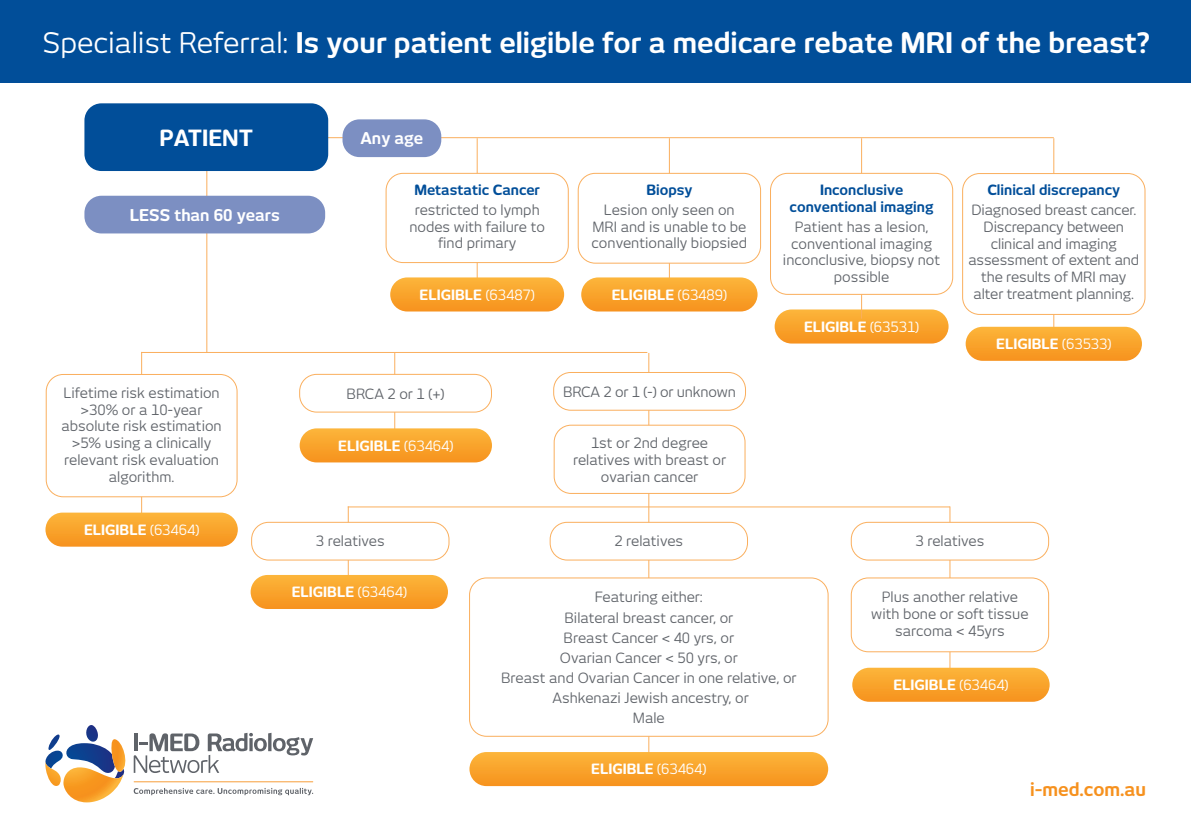
<style>
.page{position:relative;width:1191px;height:840px;background:#fff}
.page>*{position:absolute;margin:0;border:0;box-sizing:border-box;transform-origin:0 0}
.t1{font:700 28px "New June";color:#fff}
.t2{font:700 22px "New June";color:#fff}
.t3{font:700 18px "New June";color:#f6911e}
.t4{font:700 16px "New June";color:#fff}
.t5{font:14px/16.8px "New June";color:#5f6369;text-align:center}
.t6{font:700 14px "New June";color:#fff}
.t7{font:700 14px/16.8px "New June";color:#014e99;text-align:center}
.s1{font-weight:400}
</style>
<div class="page">
<hr style="left:206px;top:138px;width:1px;height:215px;background:#faaf5e">
<hr style="left:141px;top:352px;width:1px;height:169px;background:#faaf5e">
<div style="left:0;top:0;width:1191px;height:82px;background:#014e99"></div>
<div style="left:84px;top:196px;width:241px;height:37px;background:#7c8fc2;border-radius:17px"></div>
<div style="left:774px;top:309px;width:174px;height:34px;background:linear-gradient(to bottom,#fcb63d,#f6941e);border-radius:17px"></div>
<hr style="left:477px;top:138px;width:1px;height:166px;background:#faaf5e">
<hr style="left:669px;top:138px;width:1px;height:166px;background:#faaf5e">
<hr style="left:861px;top:138px;width:1px;height:180px;background:#faaf5e">
<hr style="left:1053px;top:138px;width:1px;height:208px;background:#faaf5e">
<hr style="left:348px;top:506px;width:1px;height:76px;background:#faaf5e">
<hr style="left:949px;top:506px;width:1px;height:163px;background:#faaf5e">
<hr style="left:648px;top:353px;width:1px;height:406px;background:#faaf5e">
<hr style="left:394px;top:353px;width:1px;height:93px;background:#faaf5e">
<hr style="left:141px;top:352px;width:506px;height:1px;background:#faaf5e">
<hr style="left:313px;top:137px;width:740px;height:1px;background:#faaf5e">
<hr style="left:348px;top:506px;width:602px;height:1px;background:#faaf5e">
<div style="left:386px;top:173px;width:182px;height:89px;background:#fff;border-radius:17px"></div>
<div style="left:385px;top:173px;width:184px;height:90px;border:1px solid #faaf5e;border-radius:17px"></div>
<div style="left:770px;top:173px;width:182px;height:121px;background:#fff;border-radius:17px"></div>
<div style="left:770px;top:173px;width:183px;height:122px;border:1px solid #faaf5e;border-radius:17px"></div>
<div style="left:84px;top:103px;width:244px;height:68px;background:#014e99;border-radius:17px"></div>
<div style="left:251px;top:574px;width:197px;height:34px;background:linear-gradient(to bottom,#fcb73e,#f7941e);border-radius:17px"></div>
<div style="left:469px;top:751px;width:359px;height:34px;background:linear-gradient(to bottom,#fcb73d,#f7951e);border-radius:17px"></div>
<div style="left:852px;top:667px;width:197px;height:34px;background:linear-gradient(to bottom,#fcb73d,#f7941e);border-radius:17px"></div>
<div style="left:252px;top:522px;width:197px;height:37px;background:#fff;border-radius:17px"></div>
<div style="left:251px;top:521px;width:198px;height:39px;border:1px solid #faaf5e;border-radius:17px"></div>
<div style="left:550px;top:522px;width:197px;height:37px;background:#fff;border-radius:17px"></div>
<div style="left:549px;top:521px;width:199px;height:39px;border:1px solid #faaf5e;border-radius:17px"></div>
<div style="left:469px;top:577px;width:359px;height:158px;background:#fff;border-radius:17px"></div>
<div style="left:469px;top:577px;width:359px;height:159px;border:1px solid #faaf5e;border-radius:17px"></div>
<div style="left:851px;top:577px;width:197px;height:74px;background:#fff;border-radius:17px"></div>
<div style="left:850px;top:577px;width:199px;height:75px;border:1px solid #faaf5e;border-radius:17px"></div>
<div style="left:851px;top:522px;width:197px;height:37px;background:#fff;border-radius:17px"></div>
<div style="left:850px;top:521px;width:199px;height:39px;border:1px solid #faaf5e;border-radius:17px"></div>
<div style="left:553px;top:372px;width:192px;height:38px;background:#fff;border-radius:17px"></div>
<div style="left:553px;top:372px;width:193px;height:38px;border:1px solid #faaf5e;border-radius:17px"></div>
<div style="left:554px;top:425px;width:191px;height:68px;background:#fff;border-radius:17px"></div>
<div style="left:553px;top:424px;width:192px;height:69px;border:1px solid #faaf5e;border-radius:17px"></div>
<div style="left:46px;top:374px;width:191px;height:122px;background:#fff;border-radius:17px"></div>
<div style="left:46px;top:374px;width:191px;height:123px;border:1px solid #faaf5e;border-radius:17px"></div>
<div style="left:300px;top:428px;width:192px;height:34px;background:linear-gradient(to bottom,#fcb63c,#f6941e);border-radius:17px"></div>
<div style="left:45px;top:512px;width:193px;height:34px;background:linear-gradient(to bottom,#fcb73e,#f6941e);border-radius:17px"></div>
<div style="left:300px;top:374px;width:191px;height:38px;background:#fff;border-radius:17px"></div>
<div style="left:299px;top:373px;width:193px;height:39px;border:1px solid #faaf5e;border-radius:17px"></div>
<div style="left:581px;top:277px;width:176px;height:34px;background:linear-gradient(to bottom,#fcb63c,#f6941e);border-radius:17px"></div>
<div style="left:965px;top:326px;width:177px;height:34px;background:linear-gradient(to bottom,#fcb73f,#f7941e);border-radius:17px"></div>
<div style="left:578px;top:173px;width:182px;height:90px;background:#fff;border-radius:17px"></div>
<div style="left:577px;top:173px;width:184px;height:90px;border:1px solid #faaf5e;border-radius:17px"></div>
<div style="left:962px;top:173px;width:183px;height:141px;background:#fff;border-radius:17px"></div>
<div style="left:962px;top:173px;width:183px;height:142px;border:1px solid #faaf5e;border-radius:17px"></div>
<div style="left:342px;top:119px;width:99px;height:38px;background:#7c8fc2;border-radius:17px"></div>
<div style="left:390px;top:277px;width:174px;height:34px;background:linear-gradient(to bottom,#fcb63d,#f6941e);border-radius:17px"></div>
<svg style="left:45px;top:725px;width:268px;height:77px"></svg>
<h1 class="t1" style="left:42px;top:26px;width:1109px"><span class="s1">Specialist Referral:</span> Is your patient eligible for a medicare rebate MRI of the breast?</h1>
<h2 class="t2" style="left:159px;top:125px;width:95px">PATIENT</h2>
<p class="t4" style="left:130px;top:205px;width:152px">LESS than 60 years</p>
<p class="t5" style="left:61px;top:384px;width:162px">Lifetime risk estimation &gt;30% or a 10-year absolute risk estimation &gt;5% using a clinically relevant risk evaluation algorithm.</p>
<p class="t6" style="left:84px;top:521px;width:117px">ELIGIBLE <span class="s1">(63464)</span></p>
<p class="t4" style="left:360px;top:129px;width:64px">Any age</p>
<p class="t7" style="left:414px;top:181px;width:127px">Metastatic Cancer</p>
<p class="t5" style="left:409px;top:201px;width:137px">restricted to lymph nodes with failure to find primary</p>
<p class="t6" style="left:419px;top:286px;width:117px">ELIGIBLE <span class="s1">(63487)</span></p>
<p class="t7" style="left:646px;top:181px;width:48px">Biopsy</p>
<p class="t5" style="left:591px;top:201px;width:157px">Lesion only seen on<br>MRI and is unable to be conventionally biopsied</p>
<p class="t6" style="left:612px;top:286px;width:117px">ELIGIBLE <span class="s1">(63489)</span></p>
<p class="t5" style="left:347px;top:385px;width:99px">BRCA 2 or 1 (+)</p>
<p class="t6" style="left:338px;top:437px;width:117px">ELIGIBLE <span class="s1">(63464)</span></p>
<p class="t5" style="left:563px;top:383px;width:174px">BRCA 2 or 1 (-) or unknown</p>
<p class="t5" style="left:573px;top:434px;width:154px">1st or 2nd degree relatives with breast or ovarian cancer</p>
<p class="t5" style="left:316px;top:532px;width:70px">3 relatives</p>
<p class="t5" style="left:614px;top:532px;width:70px">2 relatives</p>
<p class="t7" style="left:789px;top:181px;width:145px">Inconclusive conventional imaging</p>
<p class="t5" style="left:783px;top:218px;width:159px">Patient has a lesion, conventional imaging inconclusive, biopsy not possible</p>
<p class="t6" style="left:804px;top:318px;width:117px">ELIGIBLE <span class="s1">(63531)</span></p>
<p class="t7" style="left:987px;top:181px;width:134px">Clinical discrepancy</p>
<p class="t5" style="left:968px;top:201px;width:172px">Diagnosed breast cancer.<br>Discrepancy between clinical and imaging assessment of extent and the results of MRI may alter treatment planning.</p>
<p class="t6" style="left:996px;top:335px;width:117px">ELIGIBLE <span class="s1">(63533)</span></p>
<p class="t5" style="left:915px;top:532px;width:70px">3 relatives</p>
<p class="t6" style="left:292px;top:583px;width:117px">ELIGIBLE <span class="s1">(63464)</span></p>
<p class="t5" style="left:501px;top:587px;width:297px;line-height:20px">Featuring either:<br>Bilateral breast cancer, or<br>Breast Cancer &lt; 40 yrs, or<br>Ovarian Cancer &lt; 50 yrs, or<br>Breast and Ovarian Cancer in one relative, or<br>Ashkenazi Jewish ancestry, or<br>Male</p>
<p class="t5" style="left:871px;top:588px;width:159px">Plus another relative with bone or soft tissue sarcoma &lt; 45yrs</p>
<p class="t6" style="left:893px;top:676px;width:117px">ELIGIBLE <span class="s1">(63464)</span></p>
<p class="t6" style="left:591px;top:760px;width:117px">ELIGIBLE <span class="s1">(63464)</span></p>
<p class="t3" style="left:1030px;top:778px;width:117px">i-med.com.au</p>
</div>
